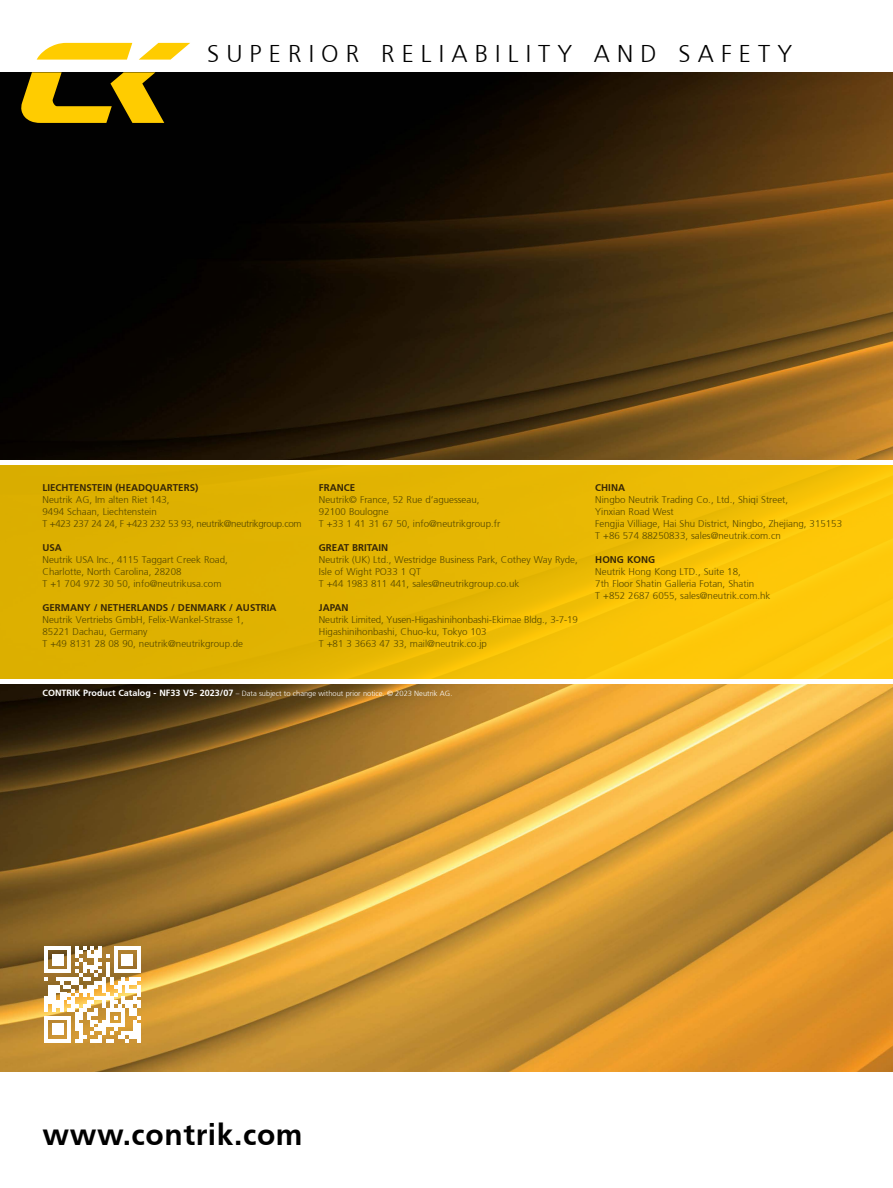
<style>
.page{position:relative;width:893px;height:1188px;background:#fff}
.page>*{position:absolute;margin:0;border:0;box-sizing:border-box;transform-origin:0 0}
.t1{font:700 30px "Frutiger";letter-spacing:.02em;color:#000}
.t2{font:300 24.15px "Frutiger";letter-spacing:.295em;color:#000}
.t3{font:300 9.75px/12px "Frutiger";color:#554700}
.t4{font:700 9.75px "Frutiger";color:#372707}
.t5{font:300 7.5px "Frutiger";color:#fff}
.s1{font-weight:700;font-size:9px}
</style>
<div class="page">
<img style="left:0;top:72px;width:893px;height:999px">
<div style="left:0;top:462px;width:893px;height:219px;background:linear-gradient(to right,#d6ab01,#fdc90c)"></div>
<div style="left:0;top:679px;width:893px;height:5px;background:#fff"></div>
<hr style="left:0;top:460px;width:893px;height:4px;background:#fff">
<svg style="left:37px;top:43px;width:95px;height:17px;background:#ffd221"></svg>
<svg style="left:139px;top:43px;width:51px;height:17px"></svg>
<svg style="left:21px;top:72px;width:143px;height:51px;background:#8d7100"></svg>
<svg style="left:44px;top:946px;width:97px;height:97px"></svg>
<h2 class="t2" style="left:207px;top:40px;width:587px">SUPERIOR RELIABILITY AND SAFETY</h2>
<p class="t4" style="left:43px;top:482px;width:157px">LIECHTENSTEIN (HEADQUARTERS)</p>
<p class="t3" style="left:43px;top:494px;width:261px">Neutrik AG, Im alten Riet 143,<br>9494 Schaan, Liechtenstein<br>T +423 237 24 24, F +423 232 53 93, neutrik@neutrikgroup.com</p>
<p class="t4" style="left:43px;top:542px;width:21px">USA</p>
<p class="t3" style="left:43px;top:554px;width:187px">Neutrik USA Inc., 4115 Taggart Creek Road,<br>Charlotte, North Carolina, 28208<br>T +1 704 972 30 50, info@neutrikusa.com</p>
<p class="t4" style="left:43px;top:602px;width:236px">GERMANY / NETHERLANDS / DENMARK / AUSTRIA</p>
<p class="t3" style="left:43px;top:614px;width:203px">Neutrik Vertriebs GmbH, Felix-Wankel-Strasse 1,<br>85221 Dachau, Germany<br>T +49 8131 28 08 90, neutrik@neutrikgroup.de</p>
<p class="t4" style="left:319px;top:482px;width:38px">FRANCE</p>
<p class="t3" style="left:319px;top:494px;width:183px">Neutrik© France, 52 Rue d‘aguesseau,<br>92100 Boulogne<br>T +33 1 41 31 67 50, info@neutrikgroup.fr</p>
<p class="t4" style="left:319px;top:542px;width:71px">GREAT BRITAIN</p>
<p class="t3" style="left:319px;top:554px;width:260px">Neutrik (UK) Ltd., Westridge Business Park, Cothey Way Ryde,<br>Isle of Wight PO33 1 QT<br>T +44 1983 811 441, sales@neutrikgroup.co.uk</p>
<p class="t4" style="left:319px;top:602px;width:31px">JAPAN</p>
<p class="t3" style="left:319px;top:614px;width:261px">Neutrik Limited, Yusen-Higashinihonbashi-Ekimae Bldg., 3-7-19<br>Higashinihonbashi, Chuo-ku, Tokyo 103<br>T +81 3 3663 47 33, mail@neutrik.co.jp</p>
<p class="t5" style="left:43px;top:690px;width:411px"><span class="s1">CONTRIK Product Catalog - NF33 V5- 2023/07</span> – Data subject to change without prior notice. © 2023 Neutrik AG.</p>
<p class="t4" style="left:595px;top:482px;width:31px">CHINA</p>
<p class="t3" style="left:595px;top:494px;width:248px">Ningbo Neutrik Trading Co., Ltd., Shiqi Street,<br>Yinxian Road West<br>Fengjia Villiage, Hai Shu District, Ningbo, Zhejiang, 315153<br>T +86 574 88250833, sales@neutrik.com.cn</p>
<p class="t4" style="left:595px;top:554px;width:61px">HONG KONG</p>
<p class="t3" style="left:595px;top:566px;width:177px">Neutrik Hong Kong LTD., Suite 18,<br>7th Floor Shatin Galleria Fotan, Shatin<br>T +852 2687 6055, sales@neutrik.com.hk</p>
<h1 class="t1" style="left:43px;top:1117px;width:262px">www.contrik.com</h1>
</div>
